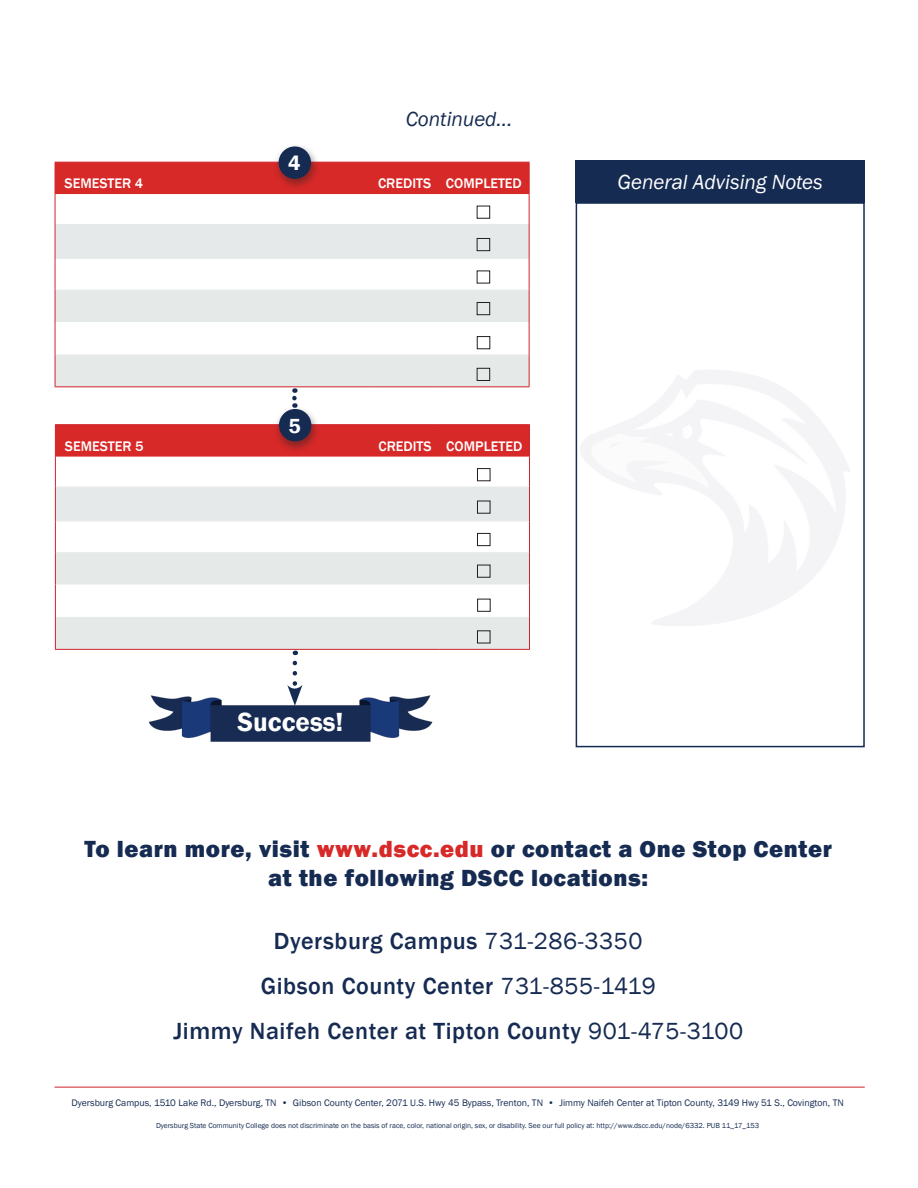
<style>
.page{position:relative;width:918px;height:1188px;background:#fff}
.page>*{position:absolute;margin:0;border:0;box-sizing:border-box;transform-origin:0 0}
.t1{font:600 27px "Franklin Gothic";color:#fff}
.t2{font:500 24px "Franklin Gothic";letter-spacing:.025em;color:#162b52}
.t3{font:800 24px/28.8px "Franklin Gothic";letter-spacing:.025em;color:#162b52;text-align:center}
.t4{font:italic 21px "Franklin Gothic";color:#fff}
.t5{font:italic 21px "Franklin Gothic";color:#162b52}
.t6{font:600 21px "Franklin Gothic";color:#fff}
.t7{font:500 14.25px "Franklin Gothic";color:#fff}
.t8{font:9.75px "Franklin Gothic";color:#162b52}
.t9{font:7.5px "Franklin Gothic";color:#162b52}
.s1{color:#d72928}
.s2{font-weight:400}
</style>
<div class="page">
<div style="left:576px;top:202px;width:289px;height:545px;border:2px solid #162b52"></div>
<div style="left:576px;top:160px;width:289px;height:43px;background:#162b52"></div>
<div style="left:56px;top:163px;width:473px;height:31px;background:#d72928"></div>
<div style="left:56px;top:224px;width:473px;height:35px;background:#e6e9ea"></div>
<div style="left:56px;top:290px;width:473px;height:32px;background:#e5eae8"></div>
<hr style="left:55px;top:162px;width:316px;height:1px;background:#d1232a">
<hr style="left:55px;top:163px;width:1px;height:31px;background:#d1232a">
<hr style="left:371px;top:162px;width:68px;height:1px;background:#d1232a">
<hr style="left:439px;top:162px;width:91px;height:1px;background:#d1232a">
<hr style="left:529px;top:163px;width:1px;height:31px;background:#d1232a">
<hr style="left:55px;top:194px;width:1px;height:30px;background:#d1232a">
<hr style="left:529px;top:194px;width:1px;height:30px;background:#d1232a">
<hr style="left:55px;top:224px;width:1px;height:35px;background:#d1232a">
<hr style="left:529px;top:224px;width:1px;height:35px;background:#d1232a">
<hr style="left:55px;top:259px;width:1px;height:31px;background:#d1232a">
<hr style="left:529px;top:259px;width:1px;height:31px;background:#d1232a">
<hr style="left:55px;top:290px;width:1px;height:32px;background:#d1232a">
<hr style="left:529px;top:290px;width:1px;height:32px;background:#d1232a">
<hr style="left:55px;top:322px;width:1px;height:32px;background:#d1232a">
<hr style="left:529px;top:322px;width:1px;height:32px;background:#d1232a">
<hr style="left:529px;top:354px;width:1px;height:32px;background:#d1232a">
<hr style="left:439px;top:386px;width:91px;height:1px;background:#d1232a">
<div style="left:477px;top:206px;width:13px;height:13px;border:1px solid #231f20"></div>
<div style="left:477px;top:238px;width:13px;height:13px;border:1px solid #231f20"></div>
<div style="left:477px;top:271px;width:13px;height:12px;border:1px solid #231f20"></div>
<div style="left:477px;top:302px;width:13px;height:13px;border:1px solid #231f20"></div>
<div style="left:477px;top:336px;width:13px;height:13px;border:1px solid #231f20"></div>
<div style="left:273px;top:143px;width:48px;height:48px;background:#231f20;opacity:.5"></div>
<div style="left:279px;top:146px;width:32px;height:33px;background:#162b52;border-radius:50%"></div>
<div style="left:56px;top:425px;width:473px;height:32px;background:#d72928"></div>
<div style="left:56px;top:487px;width:473px;height:34px;background:#e6e9ea"></div>
<div style="left:56px;top:552px;width:473px;height:33px;background:#e5eae8"></div>
<hr style="left:55px;top:424px;width:316px;height:1px;background:#d1232a">
<hr style="left:55px;top:425px;width:1px;height:32px;background:#d1232a">
<hr style="left:371px;top:424px;width:68px;height:1px;background:#d1232a">
<hr style="left:439px;top:424px;width:91px;height:1px;background:#d1232a">
<hr style="left:529px;top:425px;width:1px;height:32px;background:#d1232a">
<hr style="left:55px;top:457px;width:1px;height:30px;background:#d1232a">
<hr style="left:529px;top:457px;width:1px;height:30px;background:#d1232a">
<hr style="left:55px;top:487px;width:1px;height:34px;background:#d1232a">
<hr style="left:529px;top:487px;width:1px;height:34px;background:#d1232a">
<hr style="left:55px;top:521px;width:1px;height:31px;background:#d1232a">
<hr style="left:529px;top:521px;width:1px;height:31px;background:#d1232a">
<hr style="left:55px;top:552px;width:1px;height:33px;background:#d1232a">
<hr style="left:529px;top:552px;width:1px;height:33px;background:#d1232a">
<hr style="left:55px;top:585px;width:1px;height:32px;background:#d1232a">
<hr style="left:529px;top:585px;width:1px;height:32px;background:#d1232a">
<div style="left:477px;top:468px;width:13px;height:13px;border:1px solid #231f20"></div>
<div style="left:477px;top:501px;width:13px;height:13px;border:1px solid #231f20"></div>
<div style="left:477px;top:533px;width:13px;height:13px;border:1px solid #231f20"></div>
<div style="left:477px;top:565px;width:13px;height:13px;border:1px solid #231f20"></div>
<div style="left:477px;top:599px;width:14px;height:13px;border:1px solid #231f20"></div>
<div style="left:273px;top:405px;width:48px;height:48px;background:#231f20;opacity:.5"></div>
<div style="left:279px;top:409px;width:32px;height:32px;background:#162b52;border-radius:50%"></div>
<img style="left:148px;top:695px;width:285px;height:47px">
<svg style="left:55px;top:617px;width:475px;height:38px;background:#e7e6e4"></svg>
<svg style="left:287px;top:663px;width:15px;height:43px"></svg>
<svg style="left:55px;top:354px;width:474px;height:54px"></svg>
<hr style="left:54px;top:1087px;width:811px;height:1px;background:#d1232a">
<p class="t6" style="left:288px;top:150px;width:14px">4</p>
<p class="t5" style="left:406px;top:106px;width:108px">Continued...</p>
<p class="t7" style="left:65px;top:174px;width:80px">SEMESTER 4</p>
<p class="t7" style="left:378px;top:174px;width:55px">CREDITS</p>
<p class="t7" style="left:446px;top:174px;width:78px">COMPLETED</p>
<p class="t6" style="left:289px;top:413px;width:14px">5</p>
<p class="t7" style="left:65px;top:437px;width:80px">SEMESTER 5</p>
<p class="t7" style="left:378px;top:437px;width:55px">CREDITS</p>
<p class="t7" style="left:446px;top:437px;width:78px">COMPLETED</p>
<p class="t4" style="left:618px;top:168px;width:207px">General Advising Notes</p>
<p class="t1" style="left:238px;top:706px;width:107px">Success!</p>
<p class="t3" style="left:84px;top:835px;width:749px">To learn more, visit <span class="s1">www.dscc.edu</span> or contact a One Stop Center at the following DSCC locations:</p>
<p class="t2" style="left:274px;top:926px;width:370px">Dyersburg Campus <span class="s2">731-286-3350</span></p>
<p class="t2" style="left:261px;top:971px;width:397px">Gibson County Center <span class="s2">731-855-1419</span></p>
<p class="t2" style="left:173px;top:1016px;width:571px">Jimmy Naifeh Center at Tipton County <span class="s2">901-475-3100</span></p>
<p class="t8" style="left:72px;top:1097px;width:774px">Dyersburg Campus, 1510 Lake Rd., Dyersburg, TN • Gibson County Center, 2071 U.S. Hwy 45 Bypass, Trenton, TN • Jimmy Naifeh Center at Tipton County, 3149 Hwy 51 S., Covington, TN</p>
<p class="t9" style="left:156px;top:1121px;width:605px">Dyersburg State Community College does not discriminate on the basis of race, color, national origin, sex, or disability. See our full policy at: http://www.dscc.edu/node/6332. PUB 11_17_153</p>
</div>
